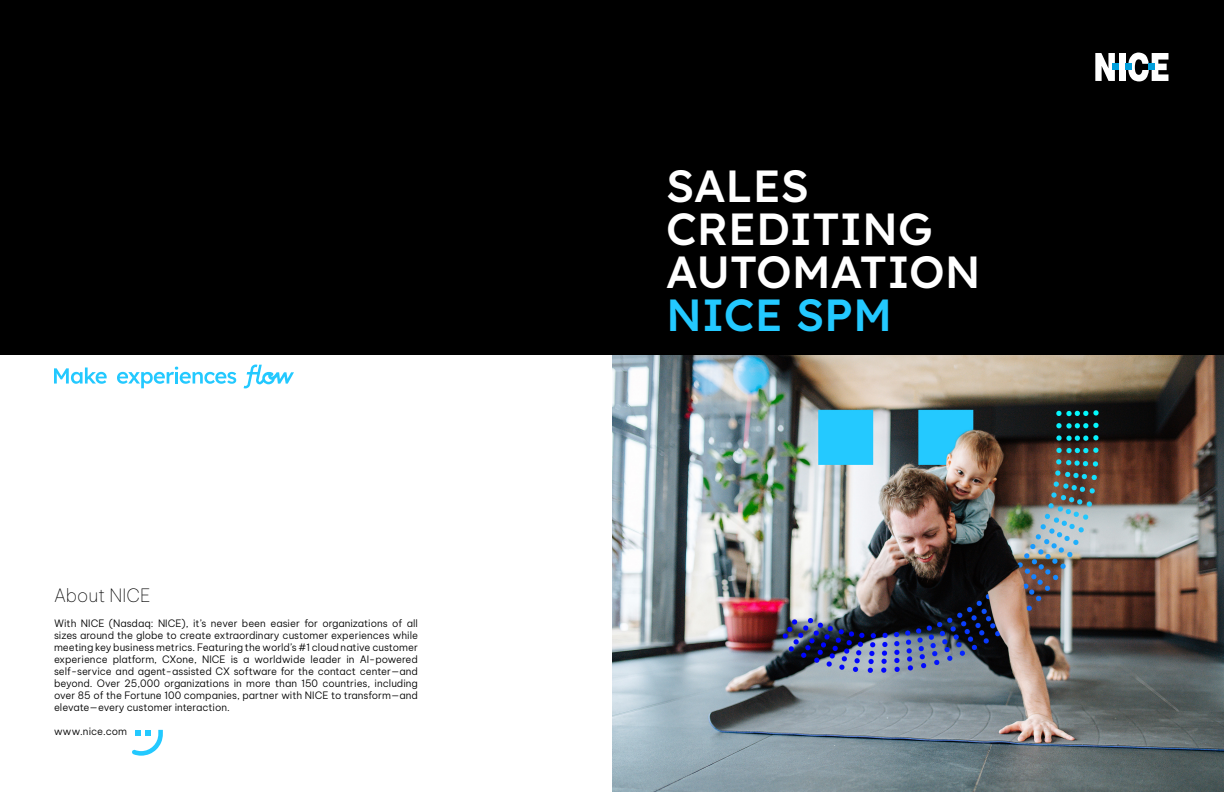
<style>
.page{position:relative;width:1224px;height:792px;background:#fff}
.page>*{position:absolute;margin:0;border:0;box-sizing:border-box;transform-origin:0 0}
.H1_title_cover_whi{font:45px/43px "Lexend";color:#fff}
.H1_title_cover_whi-2{font:45px "Lexend";color:#23c9ff}
.t1{font:100 18px "Be Vietnam Pro";color:#000}
.t2{font:300 10px/12px "Be Vietnam Pro";color:#000;text-align:justify}
</style>
<div class="page">
<img style="left:612px;top:355px;width:612px;height:437px">
<div style="left:0;top:0;width:1224px;height:355px;background:#000"></div>
<div style="left:1119px;top:53px;width:6px;height:28px;background:#fff"></div>
<svg style="left:1128px;top:53px;width:40px;height:28px"></svg>
<div style="left:1125px;top:64px;width:7px;height:6px;background:#009edb"></div>
<svg style="left:1095px;top:53px;width:24px;height:28px"></svg>
<svg style="left:54px;top:368px;width:53px;height:16px"></svg>
<svg style="left:117px;top:367px;width:119px;height:21px"></svg>
<svg style="left:244px;top:364px;width:50px;height:25px"></svg>
<svg style="left:132px;top:730px;width:31px;height:26px"></svg>
<h2 class="t1" style="left:54px;top:582px;width:98px">About NICE</h2>
<p class="t2" style="left:54px;top:617px;width:366px">With NICE (Nasdaq: NICE), it’s never been easier for organizations of all sizes around the globe to create extraordinary customer experiences while meeting key business metrics. Featuring the world’s #1 cloud native customer experience platform, CXone, NICE is a worldwide leader in AI-powered self-service and agent-assisted CX software for the contact center—and beyond. Over 25,000 organizations in more than 150 countries, including over 85 of the Fortune 100 companies, partner with NICE to transform—and elevate—every customer interaction.</p>
<p class="t2" style="left:54px;top:725px;width:75px">www.nice.com</p>
<p class="H1_title_cover_whi" style="left:666px;top:162px;width:316px">SALES<br>CREDITING<br>AUTOMATION</p>
<p class="H1_title_cover_whi-2" style="left:666px;top:282px;width:228px">NICE SPM</p>
</div>
